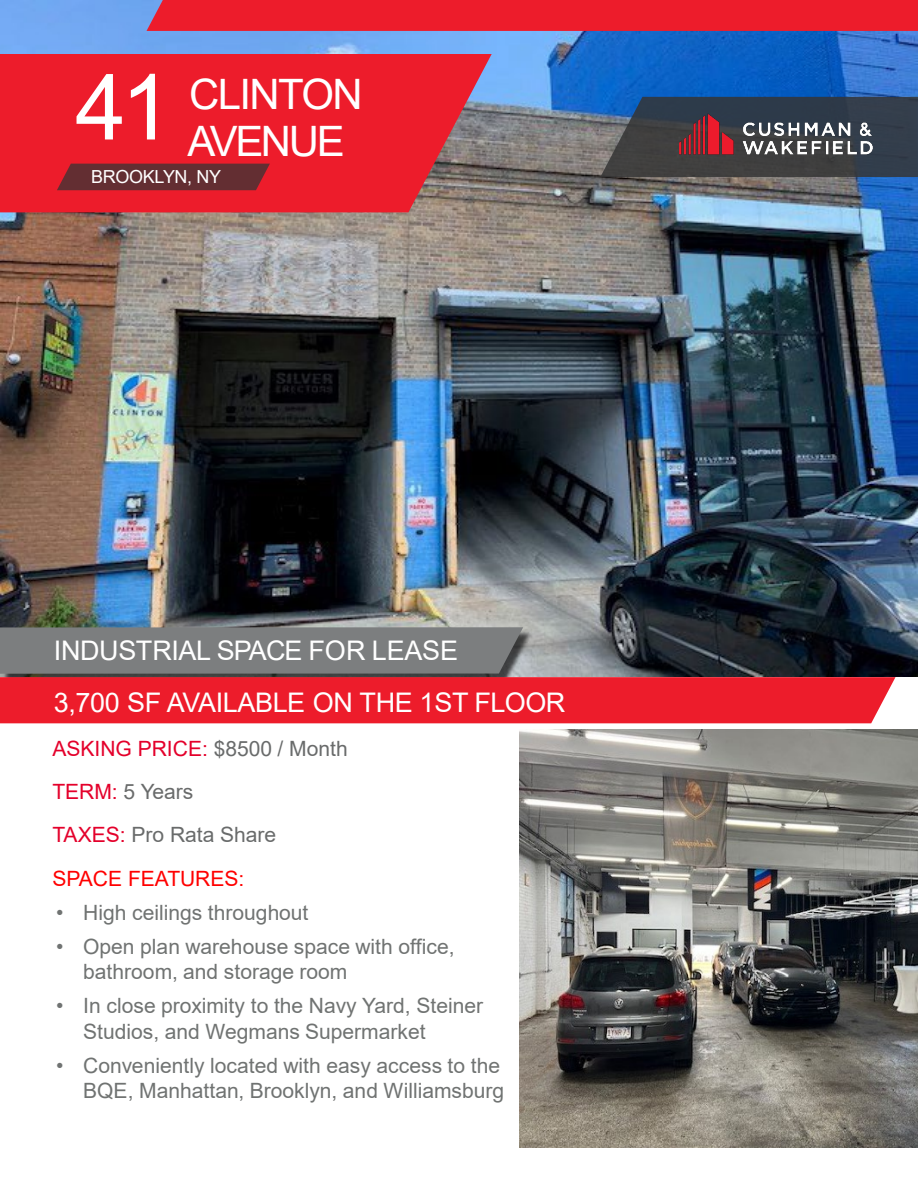
<style>
.page{position:relative;width:918px;height:1188px;background:#fff}
.page>*{position:absolute;margin:0;border:0;box-sizing:border-box;transform-origin:0 0}
.t1{font:91.5px "Arial";color:#fff}
.t2{font:42px "Arial";letter-spacing:-.055em;color:#fff}
.t3{font:27px "Arial";letter-spacing:-.015em;color:#fff}
.t4{font:21px/25.2px "Arial";color:#707372}
.t5{font:21px "Arial";color:#696b6b}
.t6{font:21px "Arial";color:#e4002b}
.t7{font:21px "Arial";letter-spacing:-.005em;color:#f00}
.t8{font:18px "Arial";letter-spacing:-.02em;color:#fff}
.s1{color:#696b6b}
.s2{color:#e4002b}
</style>
<div class="page">
<img style="left:0;top:0;width:918px;height:677px">
<svg style="left:0;top:54px;width:492px;height:158px;background:#e32432"></svg>
<svg style="left:57px;top:164px;width:213px;height:26px;background:#6c2c31"></svg>
<div style="left:147px;top:0;width:771px;height:31px;background:#ed1c2b"></div>
<svg style="left:0;top:627px;width:895px;height:96px;background:#a3424b"></svg>
<svg style="left:600px;top:97px;width:318px;height:80px;background:#3f4d5e"></svg>
<img style="left:654px;top:97px;width:246px;height:84px">
<img style="left:520px;top:730px;width:398px;height:418px">
<h1 class="t1" style="left:75px;top:44px;width:98px">41</h1>
<h1 class="t2" style="left:189px;top:66px;width:175px">CLINTON</h1>
<p class="t2" style="left:187px;top:112px;width:159px">AVENUE</p>
<p class="t8" style="left:91px;top:164px;width:131px">BROOKLYN, NY</p>
<p class="t3" style="left:54px;top:632px;width:406px">INDUSTRIAL SPACE FOR LEASE</p>
<p class="t3" style="left:54px;top:683px;width:513px">3,700 SF AVAILABLE ON THE 1ST FLOOR</p>
<p class="t6" style="left:52px;top:734px;width:297px">ASKING PRICE: <span class="s1">$8500 / Month</span></p>
<p class="t5" style="left:52px;top:777px;width:143px"><span class="s2">TERM:</span> 5 Years</p>
<p class="t5" style="left:52px;top:821px;width:225px"><span class="s2">TAXES:</span> Pro Rata Share</p>
<p class="t7" style="left:52px;top:864px;width:193px">SPACE FEATURES:</p>
<p class="t4" style="left:56px;top:900px;width:254px">• High ceilings throughout</p>
<p class="t4" style="left:83px;top:934px;width:373px;text-indent:-27px">• Open plan warehouse space with office, bathroom, and storage room</p>
<p class="t4" style="left:83px;top:993px;width:402px;text-indent:-27px">• In close proximity to the Navy Yard, Steiner<br>Studios, and Wegmans Supermarket</p>
<p class="t4" style="left:56px;top:1053px;width:450px;text-align:right">• Conveniently located with easy access to the<br>BQE, Manhattan, Brooklyn, and Williamsburg</p>
</div>
